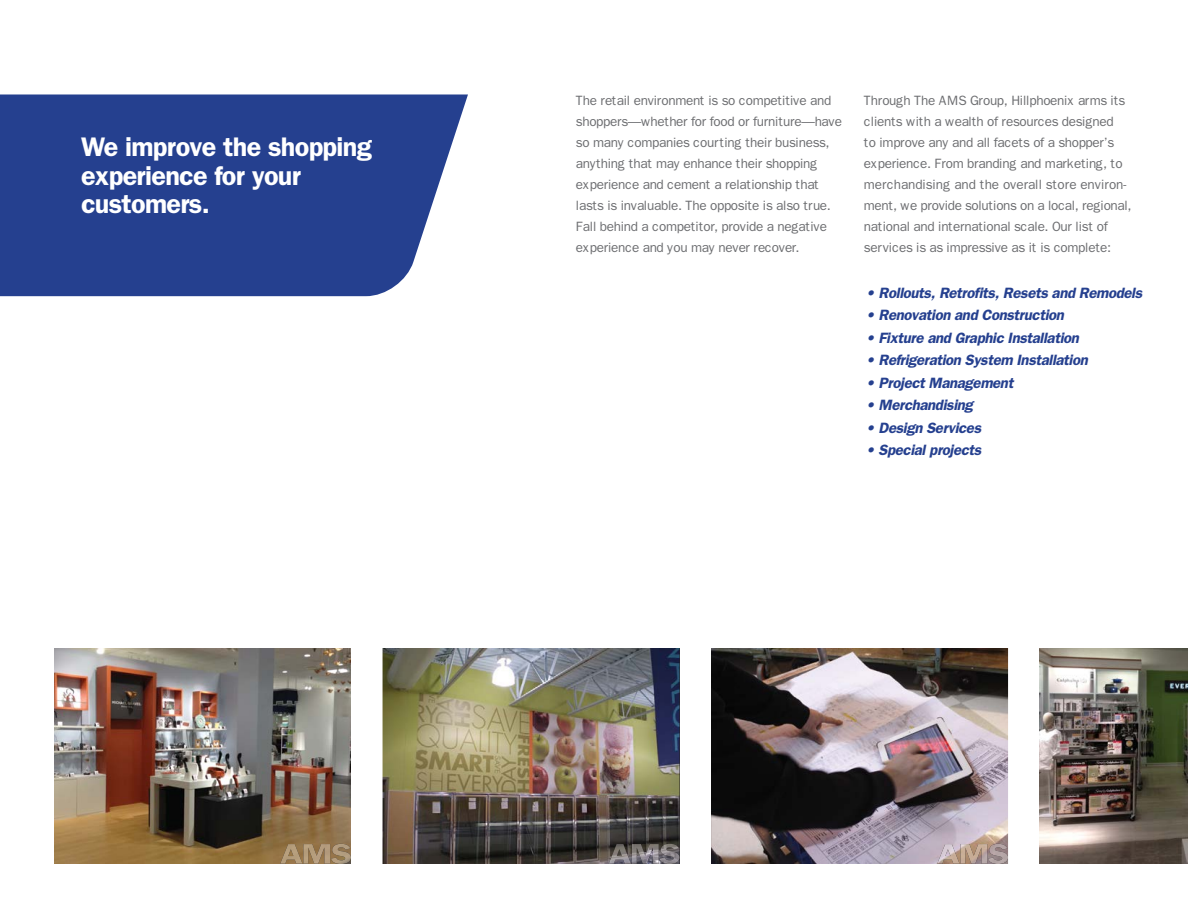
<style>
.page{position:relative;width:1188px;height:918px;background:#fff}
.page>*{position:absolute;margin:0;border:0;box-sizing:border-box;transform-origin:0 0}
.t1{font:600 27px/28.5px "Franklin Gothic";letter-spacing:-.025em;color:#fff}
.t2{font:italic 600 15px "Franklin Gothic";letter-spacing:-.025em;color:#25408f}
.t3{font:13.5px/21px "Franklin Gothic";letter-spacing:-.025em;color:#6d6e71}
</style>
<div class="page">
<img style="left:1040px;top:648px;width:148px;height:216px">
<img style="left:711px;top:648px;width:297px;height:216px">
<img style="left:383px;top:648px;width:297px;height:216px">
<img style="left:54px;top:648px;width:297px;height:216px">
<svg style="left:0;top:94px;width:468px;height:202px;background:#344d97"></svg>
<img style="left:280px;top:844px;width:71px;height:20px">
<img style="left:937px;top:844px;width:71px;height:20px">
<img style="left:609px;top:844px;width:71px;height:20px">
<h1 class="t1" style="left:81px;top:133px;width:292px">We improve the shopping experience for your customers.</h1>
<p class="t3" style="left:576px;top:90px;width:268px">The retail environment is so competitive and shoppers—whether for food or furniture—have so many companies courting their business, anything that may enhance their shopping experience and cement a relationship that lasts is invaluable. The opposite is also true.<br>Fall behind a competitor, provide a negative experience and you may never recover.</p>
<p class="t3" style="left:864px;top:90px;width:269px">Through The AMS Group, Hillphoenix arms its clients with a wealth of resources designed<br>to improve any and all facets of a shopper’s experience. From branding and marketing, to merchandising and the overall store environ&shy;ment, we provide solutions on a local, regional, national and international scale. Our list of services is as impressive as it is complete:</p>
<p class="t2" style="left:866px;top:284px;width:278px">• Rollouts, Retrofits, Resets and Remodels</p>
<p class="t2" style="left:866px;top:306px;width:200px">• Renovation and Construction</p>
<p class="t2" style="left:866px;top:329px;width:215px">• Fixture and Graphic Installation</p>
<p class="t2" style="left:866px;top:351px;width:224px">• Refrigeration System Installation</p>
<p class="t2" style="left:866px;top:374px;width:149px">• Project Management</p>
<p class="t2" style="left:866px;top:396px;width:109px">• Merchandising</p>
<p class="t2" style="left:866px;top:419px;width:117px">• Design Services</p>
<p class="t2" style="left:866px;top:441px;width:117px">• Special projects</p>
</div>
